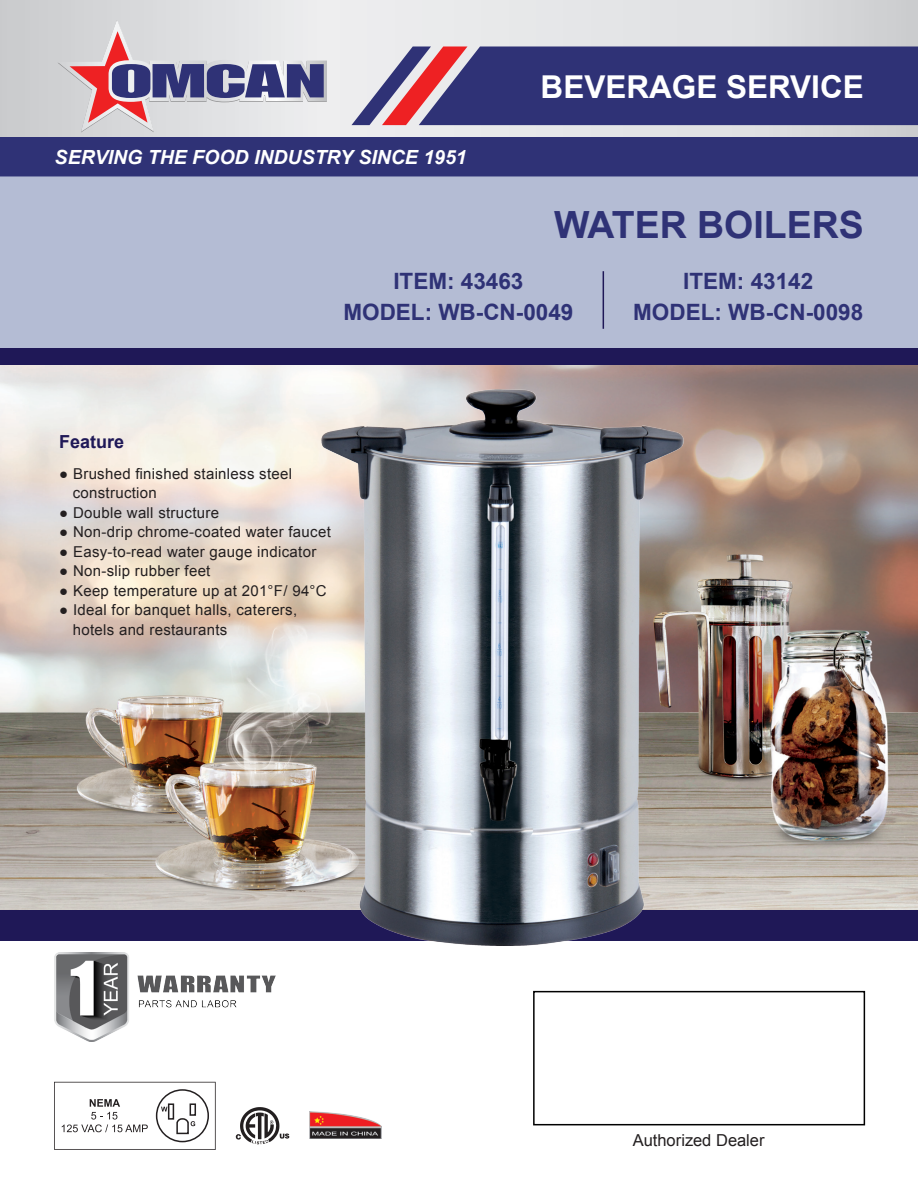
<style>
.page{position:relative;width:918px;height:1188px;background:#fff}
.page>*{position:absolute;margin:0;border:0;box-sizing:border-box;transform-origin:0 0}
.t1{font:700 37.5px "Arial";color:#2f3276}
.t2{font:700 31.5px "Arial";color:#fff}
.t3{font:700 22.5px "Arial";color:#2f3276}
.t4{font:italic 700 19.5px "Arial";color:#fff}
.t5{font:700 18px "Arial";color:#1f1857}
.t6{font:16.5px "Arial";color:#231f20}
.t7{font:15px/19.5px "Arial";letter-spacing:.02em;color:#231f20}
</style>
<div class="page">
<img style="left:0;top:364px;width:918px;height:546px">
<svg style="left:0;top:0;width:918px;height:137px;background:#dedee0"></svg>
<div style="left:0;top:137px;width:918px;height:39px;background:#2f3276"></div>
<svg style="left:352px;top:46px;width:566px;height:79px;background:#4a447e"></svg>
<svg style="left:58px;top:21px;width:269px;height:112px;background:#bfb4c2"></svg>
<div style="left:0;top:176px;width:918px;height:172px;background:#b4bcd4"></div>
<div style="left:0;top:348px;width:918px;height:16px;background:#1f1857"></div>
<div style="left:533px;top:991px;width:332px;height:134px;border:2px solid #000"></div>
<div style="left:0;top:910px;width:918px;height:30px;background:#1f1857"></div>
<img style="left:54px;top:952px;width:222px;height:89px">
<img style="left:310px;top:1112px;width:71px;height:26px">
<svg style="left:235px;top:1107px;width:54px;height:37px"></svg>
<hr style="left:603px;top:271px;width:1px;height:58px;background:#1f1857">
<svg style="left:54px;top:1082px;width:162px;height:68px"></svg>
<img style="left:301px;top:366px;width:401px;height:580px">
<p class="t4" style="left:55px;top:144px;width:414px">SERVING THE FOOD INDUSTRY SINCE 1951</p>
<p class="t2" style="left:541px;top:65px;width:325px">BEVERAGE SERVICE</p>
<p class="t1" style="left:554px;top:200px;width:311px">WATER BOILERS</p>
<p class="t3" style="left:393px;top:266px;width:132px">ITEM: 43463</p>
<p class="t3" style="left:343px;top:297px;width:231px">MODEL: WB-CN-0049</p>
<p class="t5" style="left:59px;top:430px;width:67px">Feature</p>
<p class="t7" style="left:73px;top:464px;width:221px;text-indent:-14px">● Brushed finished stainless steel construction</p>
<p class="t7" style="left:59px;top:503px;width:161px">● Double wall structure</p>
<p class="t7" style="left:59px;top:522px;width:273px">● Non-drip chrome-coated water faucet</p>
<p class="t7" style="left:59px;top:542px;width:259px">● Easy-to-read water gauge indicator</p>
<p class="t7" style="left:59px;top:561px;width:153px">● Non-slip rubber feet</p>
<p class="t7" style="left:59px;top:581px;width:269px">● Keep temperature up at 201°F/ 94°C</p>
<p class="t7" style="left:73px;top:600px;width:226px;text-indent:-14px">● Ideal for banquet halls, caterers, hotels and restaurants</p>
<p class="t3" style="left:683px;top:266px;width:132px">ITEM: 43142</p>
<p class="t3" style="left:633px;top:297px;width:231px">MODEL: WB-CN-0098</p>
<p class="t6" style="left:633px;top:1129px;width:133px">Authorized Dealer</p>
</div>
